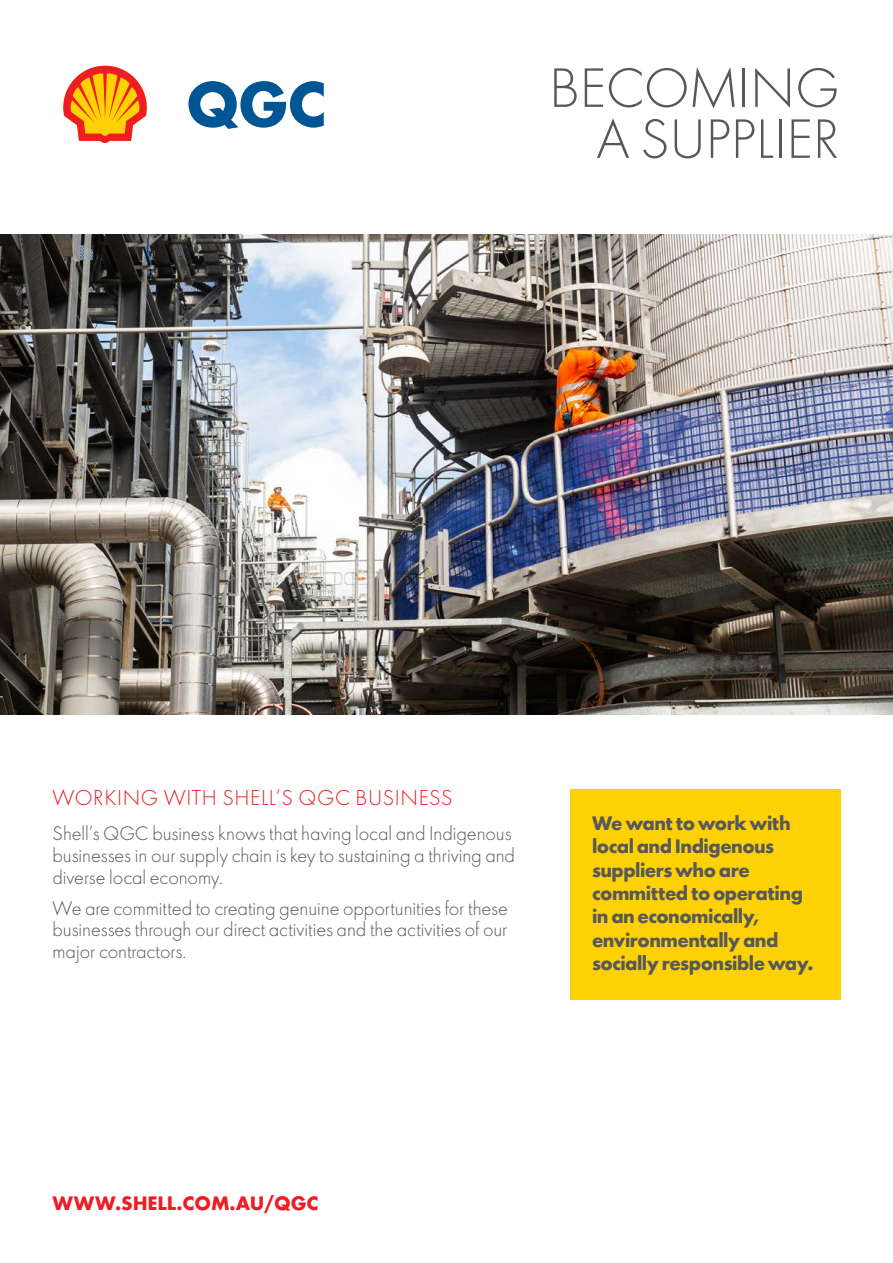
<style>
.page{position:relative;width:893px;height:1263px;background:#fff}
.page>*{position:absolute;margin:0;border:0;box-sizing:border-box;transform-origin:0 0}
.t1{font:300 51px/51px "Shell";letter-spacing:-.005em;color:#57585a;text-align:right}
.t2{font:300 19.8px "Shell";letter-spacing:.03em;color:#ee1d23}
.t3{font:300 18px/21.9px "Shell";letter-spacing:-.005em;color:#57585a}
.t4{font:700 18px/23.4px "Shell";letter-spacing:-.03em;color:#57585a}
.t5{font:700 18px "Shell";letter-spacing:-.005em;color:#ee1d23}
</style>
<div class="page">
<img style="left:0;top:235px;width:893px;height:479px">
<div style="left:570px;top:789px;width:270px;height:211px;background:#fed105"></div>
<svg style="left:188px;top:81px;width:136px;height:48px"></svg>
<svg style="left:63px;top:65px;width:84px;height:78px"></svg>
<h1 class="t1" style="left:549px;top:61px;width:292px">BECOMING<br>A SUPPLIER</h1>
<p class="t2" style="left:53px;top:783px;width:402px">WORKING WITH SHELL’S QGC BUSINESS</p>
<p class="t3" style="left:53px;top:822px;width:464px">Shell’s QGC business knows that having local and Indigenous businesses in our supply chain is key to sustaining a thriving and diverse local economy.</p>
<p class="t3" style="left:53px;top:896px;width:457px;text-align:justify">We are committed to creating genuine opportunities for these businesses through our direct activities and the activities of our major contractors.</p>
<p class="t4" style="left:592px;top:810px;width:223px">We want to work with local and Indigenous suppliers who are committed to operating in an economically, environmentally and socially responsible way.</p>
<p class="t5" style="left:53px;top:1188px;width:267px">WWW.SHELL.COM.AU/QGC</p>
</div>
